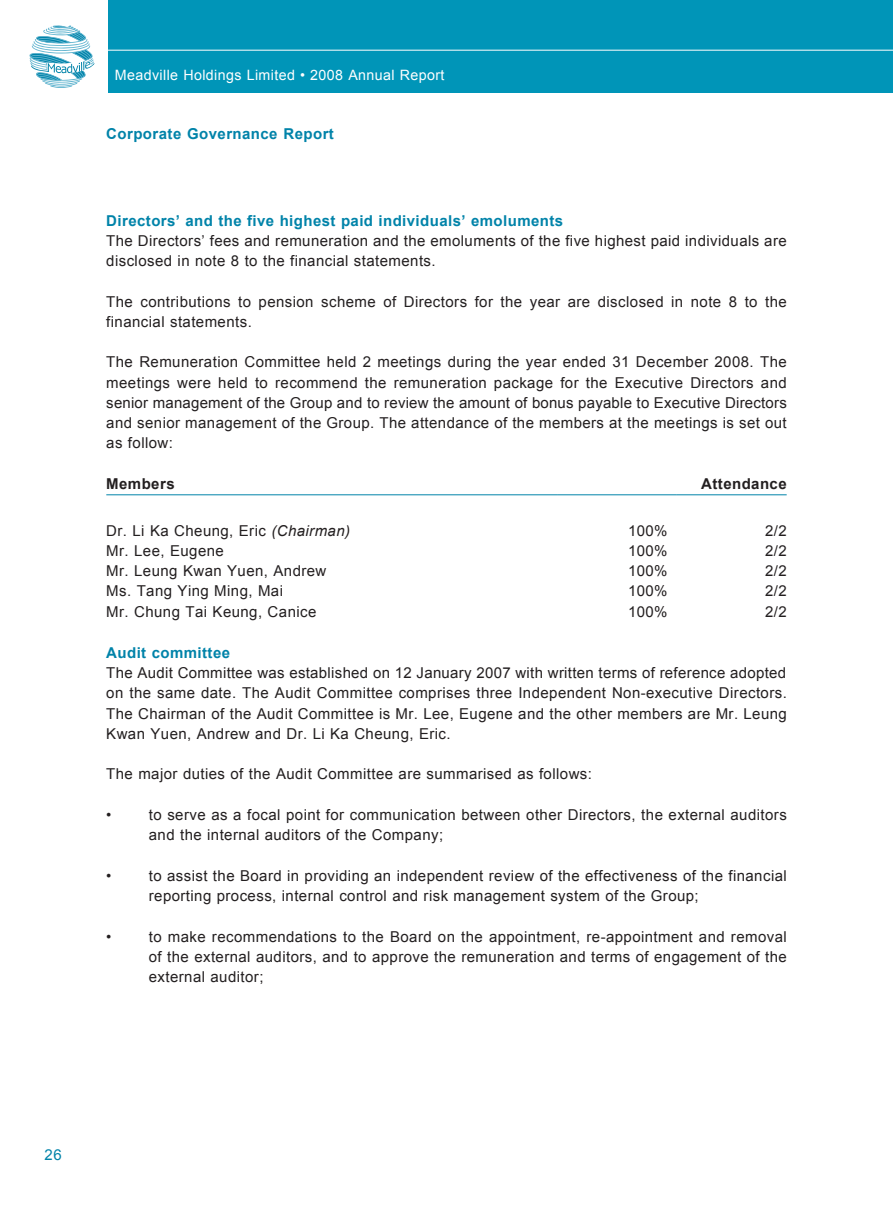
<style>
.page{position:relative;width:893px;height:1212px;background:#fff}
.page>*{position:absolute;margin:0;border:0;box-sizing:border-box;transform-origin:0 0}
._00_E_Body_Text{font:15px/20.2px "Arial";letter-spacing:.03em;color:#231f20}
._50_E_Table_Text{font:15px "Arial";letter-spacing:.03em;color:#231f20}
._02_E_Subheading_Bod{font:700 15px "Arial";letter-spacing:.03em;color:#0083a9}
._50_E_Table_Text-2{font:700 15px "Arial";letter-spacing:.03em;color:#231f20}
.t1{font:15px "Arial";color:#0083a9}
.t2{font:14.25px "Arial";letter-spacing:.03em;color:#fff}
.s1{font-style:italic}
</style>
<div class="page">
<div style="left:0;top:0;width:893px;height:93px;background:#0095b8"></div>
<hr style="left:64px;top:50px;width:829px;height:1px;background:#fff">
<div style="left:0;top:0;width:107px;height:93px;background:#fff"></div>
<svg style="left:29px;top:25px;width:65px;height:63px"></svg>
<hr style="left:106px;top:494px;width:451px;height:1px;background:#0083a9">
<hr style="left:557px;top:494px;width:119px;height:1px;background:#0083a9">
<hr style="left:676px;top:494px;width:111px;height:1px;background:#0083a9">
<p class="t2" style="left:115px;top:66px;width:331px">Meadville Holdings Limited • 2008 Annual Report</p>
<p class="_02_E_Subheading_Bod" style="left:106px;top:124px;width:229px">Corporate Governance Report</p>
<p class="_02_E_Subheading_Bod" style="left:106px;top:210px;width:458px">Directors’ and the five highest paid individuals’ emoluments</p>
<p class="_00_E_Body_Text" style="left:106px;top:230px;width:682px">The Directors’ fees and remuneration and the emoluments of the five highest paid individuals are disclosed in note 8 to the financial statements.</p>
<p class="_00_E_Body_Text" style="left:106px;top:291px;width:682px">The contributions to pension scheme of Directors for the year are disclosed in note 8 to the financial statements.</p>
<p class="_00_E_Body_Text" style="left:106px;top:352px;width:682px;text-align:justify">The Remuneration Committee held 2 meetings during the year ended 31 December 2008. The meetings were held to recommend the remuneration package for the Executive Directors and senior management of the Group and to review the amount of bonus payable to Executive Directors and senior management of the Group. The attendance of the members at the meetings is set out as follow:</p>
<p class="_50_E_Table_Text-2" style="left:106px;top:474px;width:70px">Members</p>
<p class="_50_E_Table_Text-2" style="left:701px;top:474px;width:87px">Attendance</p>
<p class="_50_E_Table_Text" style="left:106px;top:521px;width:245px">Dr. Li Ka Cheung, Eric <span class="s1">(Chairman)</span></p>
<p class="_50_E_Table_Text" style="left:628px;top:521px;width:41px">100%</p>
<p class="_50_E_Table_Text" style="left:765px;top:521px;width:23px">2/2</p>
<p class="_50_E_Table_Text" style="left:106px;top:541px;width:119px">Mr. Lee, Eugene</p>
<p class="_50_E_Table_Text" style="left:628px;top:541px;width:41px">100%</p>
<p class="_50_E_Table_Text" style="left:765px;top:541px;width:23px">2/2</p>
<p class="_50_E_Table_Text" style="left:106px;top:561px;width:222px">Mr. Leung Kwan Yuen, Andrew</p>
<p class="_50_E_Table_Text" style="left:628px;top:561px;width:41px">100%</p>
<p class="_50_E_Table_Text" style="left:765px;top:561px;width:23px">2/2</p>
<p class="_50_E_Table_Text" style="left:106px;top:581px;width:178px">Ms. Tang Ying Ming, Mai</p>
<p class="_50_E_Table_Text" style="left:628px;top:581px;width:41px">100%</p>
<p class="_50_E_Table_Text" style="left:765px;top:581px;width:23px">2/2</p>
<p class="_50_E_Table_Text" style="left:106px;top:602px;width:212px">Mr. Chung Tai Keung, Canice</p>
<p class="_50_E_Table_Text" style="left:628px;top:602px;width:41px">100%</p>
<p class="_50_E_Table_Text" style="left:765px;top:602px;width:23px">2/2</p>
<p class="_02_E_Subheading_Bod" style="left:106px;top:643px;width:125px">Audit committee</p>
<p class="_00_E_Body_Text" style="left:106px;top:663px;width:682px;text-align:justify">The Audit Committee was established on 12 January 2007 with written terms of reference adopted on the same date. The Audit Committee comprises three Independent Non-executive Directors.<br>The Chairman of the Audit Committee is Mr. Lee, Eugene and the other members are Mr. Leung Kwan Yuen, Andrew and Dr. Li Ka Cheung, Eric.</p>
<p class="_00_E_Body_Text" style="left:106px;top:764px;width:487px">The major duties of the Audit Committee are summarised as follows:</p>
<p class="_00_E_Body_Text" style="left:106px;top:805px;width:7px">•</p>
<p class="_00_E_Body_Text" style="left:149px;top:805px;width:639px">to serve as a focal point for communication between other Directors, the external auditors and the internal auditors of the Company;</p>
<p class="_00_E_Body_Text" style="left:106px;top:865px;width:7px">•</p>
<p class="_00_E_Body_Text" style="left:149px;top:865px;width:639px">to assist the Board in providing an independent review of the effectiveness of the financial reporting process, internal control and risk management system of the Group;</p>
<p class="_00_E_Body_Text" style="left:106px;top:926px;width:7px">•</p>
<p class="_00_E_Body_Text" style="left:149px;top:926px;width:639px;text-align:justify">to make recommendations to the Board on the appointment, re-appointment and removal of the external auditors, and to approve the remuneration and terms of engagement of the external auditor;</p>
<p class="t1" style="left:45px;top:1145px;width:19px">26</p>
</div>
